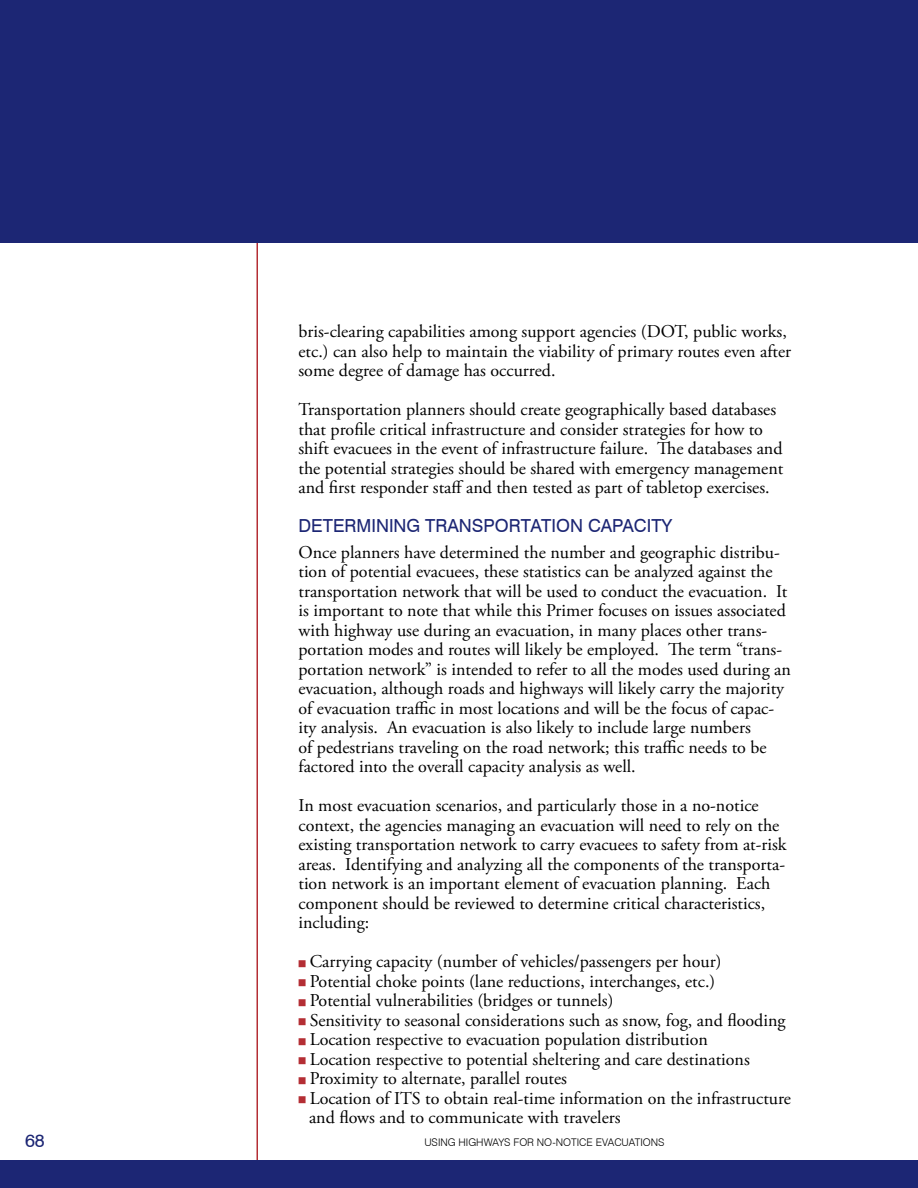
<style>
.page{position:relative;width:918px;height:1188px;background:#fff}
.page>*{position:absolute;margin:0;border:0;box-sizing:border-box;transform-origin:0 0}
.t1{font:18px/19.5px "Adobe Garamond Pro";color:#000}
.t2{font:18px "Swiss 721 BT";color:#1c2674}
.t3{font:300 10.5px "Swiss 721 BT";color:#000}
.s1{color:#b42e34}
</style>
<div class="page">
<hr style="left:256px;top:234px;width:2px;height:954px;background:#b42e34">
<div style="left:0;top:0;width:918px;height:243px;background:#1c2674"></div>
<div style="left:0;top:1161px;width:918px;height:27px;background:#1c2674"></div>
<p class="t1" style="left:298px;top:322px;width:494px">bris-clearing capabilities among support agencies (DOT, public works, etc.) can also help to maintain the viability of primary routes even after some degree of damage has occurred.</p>
<p class="t1" style="left:298px;top:400px;width:486px">Transportation planners should create geographically based databases that profile critical infrastructure and consider strategies for how to shift evacuees in the event of infrastructure failure. The databases and the potential strategies should be shared with emergency management and first responder staff and then tested as part of tabletop exercises.</p>
<p class="t2" style="left:298px;top:513px;width:375px">dETERMINING TRANSPORTATION CAPACITY</p>
<p class="t1" style="left:298px;top:543px;width:494px">Once planners have determined the number and geographic distribu&shy;tion of potential evacuees, these statistics can be analyzed against the transportation network that will be used to conduct the evacuation. It is important to note that while this Primer focuses on issues associated with highway use during an evacuation, in many places other trans&shy;portation modes and routes will likely be employed. The term “trans&shy;portation network” is intended to refer to all the modes used during an evacuation, although roads and highways will likely carry the majority of evacuation traffic in most locations and will be the focus of capac&shy;ity analysis. An evacuation is also likely to include large numbers<br>of pedestrians traveling on the road network; this traffic needs to be factored into the overall capacity analysis as well.</p>
<p class="t1" style="left:298px;top:796px;width:490px">In most evacuation scenarios, and particularly those in a no-notice context, the agencies managing an evacuation will need to rely on the existing transportation network to carry evacuees to safety from at-risk areas. Identifying and analyzing all the components of the transporta&shy;tion network is an important element of evacuation planning. Each component should be reviewed to determine critical characteristics, including:</p>
<p class="t1" style="left:298px;top:952px;width:424px"><span class="s1">■</span> Carrying capacity (number of vehicles/passengers per hour)</p>
<p class="t1" style="left:298px;top:972px;width:418px"><span class="s1">■</span> Potential choke points (lane reductions, interchanges, etc.)</p>
<p class="t1" style="left:298px;top:991px;width:316px"><span class="s1">■</span> Potential vulnerabilities (bridges or tunnels)</p>
<p class="t1" style="left:298px;top:1011px;width:489px"><span class="s1">■</span> Sensitivity to seasonal considerations such as snow, fog, and flooding</p>
<p class="t1" style="left:298px;top:1030px;width:411px"><span class="s1">■</span> Location respective to evacuation population distribution</p>
<p class="t1" style="left:298px;top:1050px;width:453px"><span class="s1">■</span> Location respective to potential sheltering and care destinations</p>
<p class="t1" style="left:298px;top:1069px;width:270px"><span class="s1">■</span> Proximity to alternate, parallel routes</p>
<p class="t1" style="left:309px;top:1089px;width:484px;text-indent:-10px"><span class="s1">■</span> Location of ITS to obtain real-time information on the infrastructure and flows and to communicate with travelers</p>
<p class="t2" style="left:25px;top:1129px;width:21px">68</p>
<p class="t3" style="left:424px;top:1136px;width:242px">USING HIGHWAYS FOR NO-NOTICE EVACUATIONS</p>
</div>
